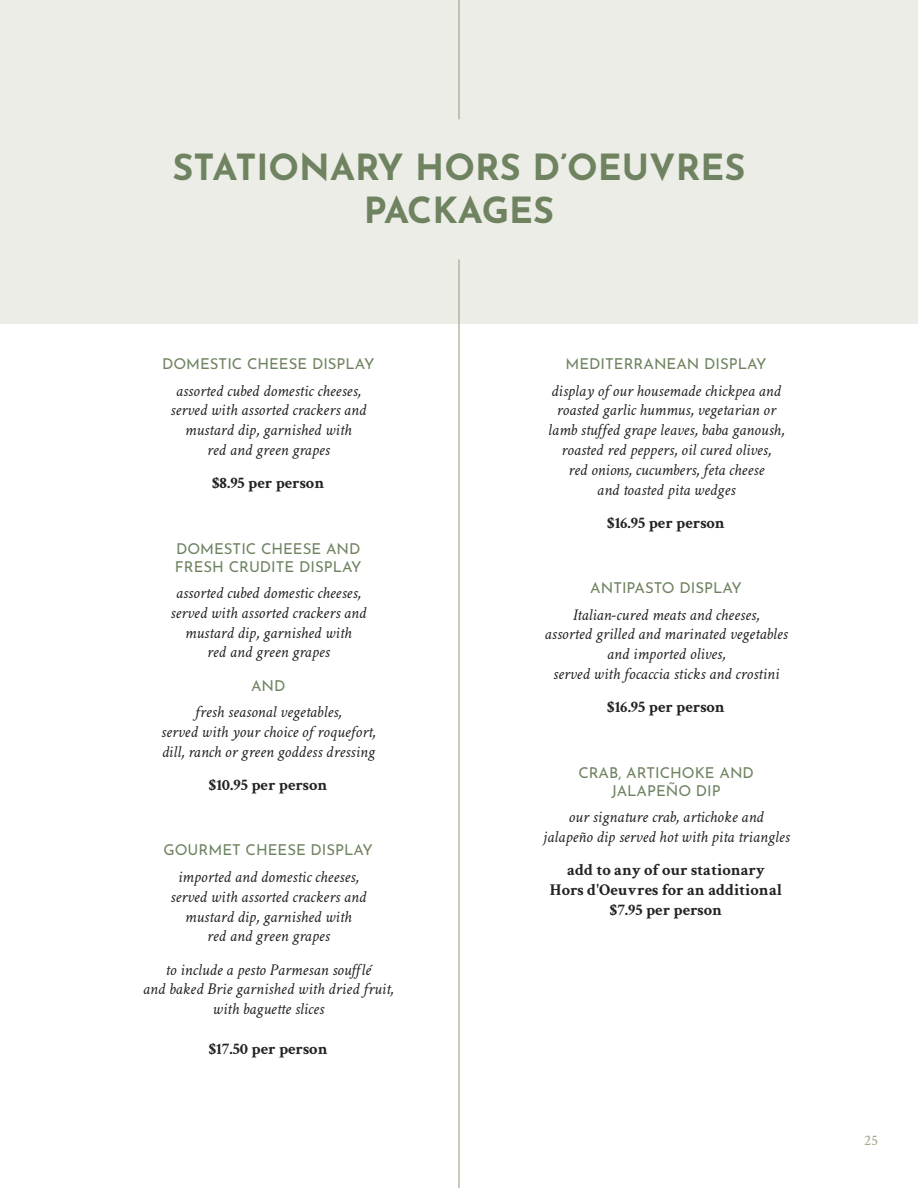
<style>
.page{position:relative;width:918px;height:1188px;background:#fff}
.page>*{position:absolute;margin:0;border:0;box-sizing:border-box;transform-origin:0 0}
.t1{font:700 36px/43.2px "Josefin Sans";color:#6f8361;text-align:center}
.t2{font:italic 16.5px/19.8px "Crimson Text";color:#222;text-align:center}
.t3{font:700 16.5px/19.8px "Crimson Text";color:#222;text-align:center}
.t4{font:15px/18px "Josefin Sans";color:#6f8361}
.t5{font:15px "Crimson Text";color:#a1a485}
</style>
<div class="page">
<div style="left:0;top:0;width:918px;height:324px;background:#ecede7"></div>
<hr style="left:458px;top:0;width:2px;height:119px;background:#a1a485">
<hr style="left:458px;top:259px;width:2px;height:929px;background:#a1a485">
<h1 class="t1" style="left:173px;top:141px;width:574px">STATIONARY HORS D’OEUVRES<br>PACKAGES</h1>
<p class="t4" style="left:162px;top:353px;width:214px">DOMESTIC CHEESE DISPLAY</p>
<p class="t2" style="left:170px;top:381px;width:198px">assorted cubed domestic cheeses, served with assorted crackers and mustard dip, garnished with<br>red and green grapes</p>
<p class="t3" style="left:212px;top:473px;width:114px">$8.95 per person</p>
<p class="t4" style="left:175px;top:537px;width:188px">DOMESTIC CHEESE AND<br>FRESH CRUDITE DISPLAY</p>
<p class="t2" style="left:170px;top:583px;width:198px">assorted cubed domestic cheeses, served with assorted crackers and mustard dip, garnished with<br>red and green grapes</p>
<p class="t4" style="left:251px;top:675px;width:36px">AND</p>
<p class="t2" style="left:161px;top:702px;width:216px">fresh seasonal vegetables,<br>served with your choice of roquefort, dill, ranch or green goddess dressing</p>
<p class="t3" style="left:209px;top:775px;width:120px">$10.95 per person</p>
<p class="t4" style="left:163px;top:839px;width:211px">GOURMET CHEESE DISPLAY</p>
<p class="t2" style="left:170px;top:867px;width:198px">imported and domestic cheeses, served with assorted crackers and mustard dip, garnished with<br>red and green grapes</p>
<p class="t2" style="left:143px;top:960px;width:252px">to include a pesto Parmesan soufflé<br>and baked Brie garnished with dried fruit, with baguette slices</p>
<p class="t3" style="left:209px;top:1039px;width:120px">$17.50 per person</p>
<p class="t4" style="left:566px;top:353px;width:203px">MEDITERRANEAN DISPLAY</p>
<p class="t2" style="left:548px;top:381px;width:238px">display of our housemade chickpea and roasted garlic hummus, vegetarian or lamb stuffed grape leaves, baba ganoush, roasted red peppers, oil cured olives,<br>red onions, cucumbers, feta cheese<br>and toasted pita wedges</p>
<p class="t3" style="left:607px;top:512px;width:119px">$16.95 per person</p>
<p class="t4" style="left:590px;top:577px;width:153px">ANTIPASTO DISPLAY</p>
<p class="t2" style="left:545px;top:605px;width:245px">Italian-cured meats and cheeses,<br>assorted grilled and marinated vegetables and imported olives,<br>served with focaccia sticks and crostini</p>
<p class="t3" style="left:607px;top:697px;width:119px">$16.95 per person</p>
<p class="t4" style="left:578px;top:762px;width:177px;text-align:center">CRAB, ARTICHOKE AND<br>JALAPEÑO DIP</p>
<p class="t2" style="left:543px;top:807px;width:249px">our signature crab, artichoke and jalapeño dip served hot with pita triangles</p>
<p class="t3" style="left:550px;top:860px;width:234px">add to any of our stationary<br>Hors d'Oeuvres for an additional $7.95 per person</p>
<p class="t5" style="left:864px;top:1129px;width:16px">25</p>
</div>
